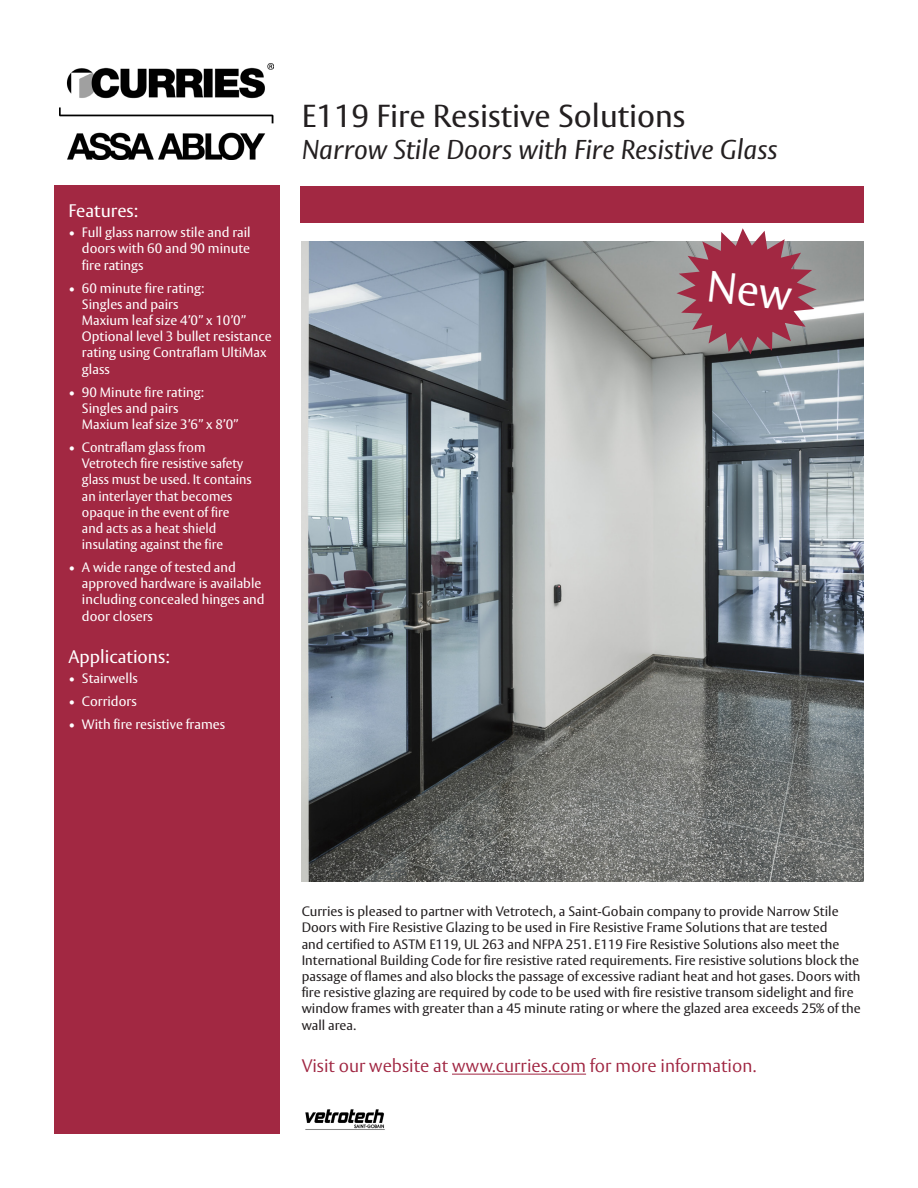
<style>
.page{position:relative;width:918px;height:1188px;background:#fff}
.page>*{position:absolute;margin:0;border:0;box-sizing:border-box;transform-origin:0 0}
.t1{font:31.5px "ASSA Vesta";color:#231f20}
.t2{font:italic 27px "ASSA Vesta";color:#231f20}
.t3{font:300 18px "ASSA Vesta";color:#a02642}
.t4{font:18px "ASSA Vesta";color:#fff}
.t5{font:13.5px/16.2px "ASSA Vesta";color:#231f20}
.t6{font:13.5px/16.2px "ASSA Vesta";color:#fff}
</style>
<div class="page">
<img style="left:302px;top:242px;width:561px;height:639px">
<img style="left:60px;top:63px;width:213px;height:96px">
<div style="left:54px;top:185px;width:226px;height:949px;background:#a22842"></div>
<div style="left:300px;top:186px;width:563px;height:37px;background:#a22842"></div>
<hr style="left:452px;top:1074px;width:134px;height:1px;background:#a02642">
<img style="left:305px;top:1109px;width:80px;height:21px">
<svg style="left:677px;top:228px;width:140px;height:126px"></svg>
<p class="t4" style="left:68px;top:200px;width:71px">Features:</p>
<p class="t6" style="left:82px;top:225px;width:170px;text-align:justify;text-indent:-14px">• Full glass narrow stile and rail doors with 60 and 90 minute fire ratings</p>
<p class="t6" style="left:82px;top:280px;width:191px;text-indent:-14px">• 60 minute fire rating:<br>Singles and pairs<br>Maxium leaf size 4’0” x 10’0”<br>Optional level 3 bullet resistance rating using Contraflam UltiMax glass</p>
<p class="t6" style="left:82px;top:384px;width:158px;text-indent:-14px">• 90 Minute fire rating:<br>Singles and pairs<br>Maxium leaf size 3’6” x 8’0”</p>
<p class="t6" style="left:82px;top:440px;width:171px;text-indent:-14px">• Contraflam glass from<br>Vetrotech fire resistive safety glass must be used. It contains an interlayer that becomes opaque in the event of fire and acts as a heat shield insulating against the fire</p>
<p class="t6" style="left:82px;top:560px;width:184px;text-indent:-14px">• A wide range of tested and approved hardware is available including concealed hinges and door closers</p>
<p class="t4" style="left:68px;top:646px;width:103px">Applications:</p>
<p class="t6" style="left:68px;top:671px;width:71px">• Stairwells</p>
<p class="t6" style="left:68px;top:694px;width:70px">• Corridors</p>
<p class="t6" style="left:68px;top:717px;width:158px">• With fire resistive frames</p>
<p class="t1" style="left:302px;top:97px;width:385px">E119 Fire Resistive Solutions</p>
<p class="t2" style="left:302px;top:133px;width:478px">Narrow Stile Doors with Fire Resistive Glass</p>
<p class="t5" style="left:302px;top:904px;width:561px">Curries is pleased to partner with Vetrotech, a Saint-Gobain company to provide Narrow Stile Doors with Fire Resistive Glazing to be used in Fire Resistive Frame Solutions that are tested<br>and certified to ASTM E119, UL 263 and NFPA 251. E119 Fire Resistive Solutions also meet the International Building Code for fire resistive rated requirements. Fire resistive solutions block the passage of flames and also blocks the passage of excessive radiant heat and hot gases. Doors with fire resistive glazing are required by code to be used with fire resistive transom sidelight and fire window frames with greater than a 45 minute rating or where the glazed area exceeds 25% of the wall area.</p>
<p class="t3" style="left:302px;top:1055px;width:456px">Visit our website at www.curries.com for more information.</p>
</div>
